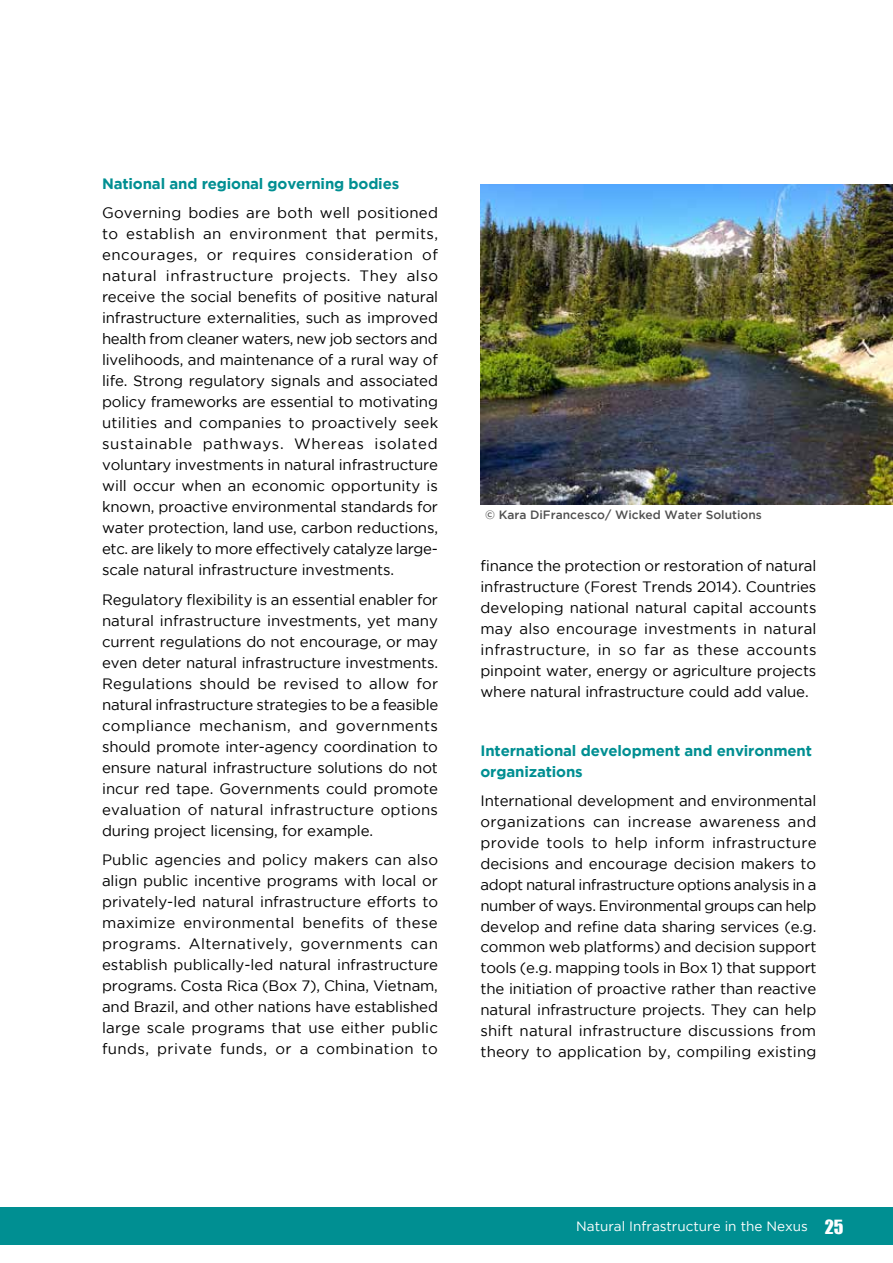
<style>
.page{position:relative;width:893px;height:1263px;background:#fff}
.page>*{position:absolute;margin:0;border:0;box-sizing:border-box;transform-origin:0 0}
.t1{font:15px/21px "Gotham";letter-spacing:-.01em;color:#000;text-align:justify}
.t2{font:700 15px/21px "Gotham";letter-spacing:-.01em;color:#008f92}
.t3{font:13.5px "Gotham";color:#fff}
.t4{font:500 12px "Gotham";color:#000}
.s1{font-family:"Impact";font-size:18px}
</style>
<div class="page">
<div style="left:0;top:1208px;width:893px;height:37px;background:#008f92"></div>
<img style="left:480px;top:184px;width:413px;height:320px">
<p class="t2" style="left:102px;top:173px;width:299px">National and regional governing bodies</p>
<p class="t1" style="left:102px;top:202px;width:338px">Governing bodies are both well positioned to establish an environment that permits, encourages, or requires consideration of natural infrastructure projects. They also receive the social benefits of positive natural infrastructure externalities, such as improved health from cleaner waters, new job sectors and livelihoods, and maintenance of a rural way of life. Strong regulatory signals and associated policy frameworks are essential to motivating utilities and companies to proactively seek sustainable pathways. Whereas isolated voluntary investments in natural infrastructure will occur when an economic opportunity is known, proactive environmental standards for water protection, land use, carbon reductions, etc. are likely to more effectively catalyze large&shy;scale natural infrastructure investments.</p>
<p class="t1" style="left:102px;top:589px;width:338px">Regulatory flexibility is an essential enabler for natural infrastructure investments, yet many current regulations do not encourage, or may even deter natural infrastructure investments.<br>Regulations should be revised to allow for natural infrastructure strategies to be a feasible compliance mechanism, and governments should promote inter-agency coordination to ensure natural infrastructure solutions do not incur red tape. Governments could promote evaluation of natural infrastructure options during project licensing, for example.</p>
<p class="t1" style="left:102px;top:849px;width:338px">Public agencies and policy makers can also align public incentive programs with local or privately-led natural infrastructure efforts to maximize environmental benefits of these programs. Alternatively, governments can establish publically-led natural infrastructure programs. Costa Rica (Box 7), China, Vietnam, and Brazil, and other nations have established large scale programs that use either public funds, private funds, or a combination to</p>
<p class="t4" style="left:485px;top:508px;width:278px">© Kara DiFrancesco/ Wicked Water Solutions</p>
<p class="t1" style="left:480px;top:555px;width:338px">finance the protection or restoration of natural infrastructure (Forest Trends 2014). Countries developing national natural capital accounts may also encourage investments in natural infrastructure, in so far as these accounts pinpoint water, energy or agriculture projects where natural infrastructure could add value.</p>
<p class="t2" style="left:480px;top:739px;width:333px">International development and environment organizations</p>
<p class="t1" style="left:480px;top:790px;width:338px">International development and environmental organizations can increase awareness and provide tools to help inform infrastructure decisions and encourage decision makers to adopt natural infrastructure options analysis in a number of ways. Environmental groups can help develop and refine data sharing services (e.g. common web platforms) and decision support tools (e.g. mapping tools in Box 1) that support the initiation of proactive rather than reactive natural infrastructure projects. They can help shift natural infrastructure discussions from theory to application by, compiling existing</p>
<p class="t3" style="left:576px;top:1219px;width:269px">Natural Infrastructure in the Nexus <span class="s1">25</span></p>
</div>
